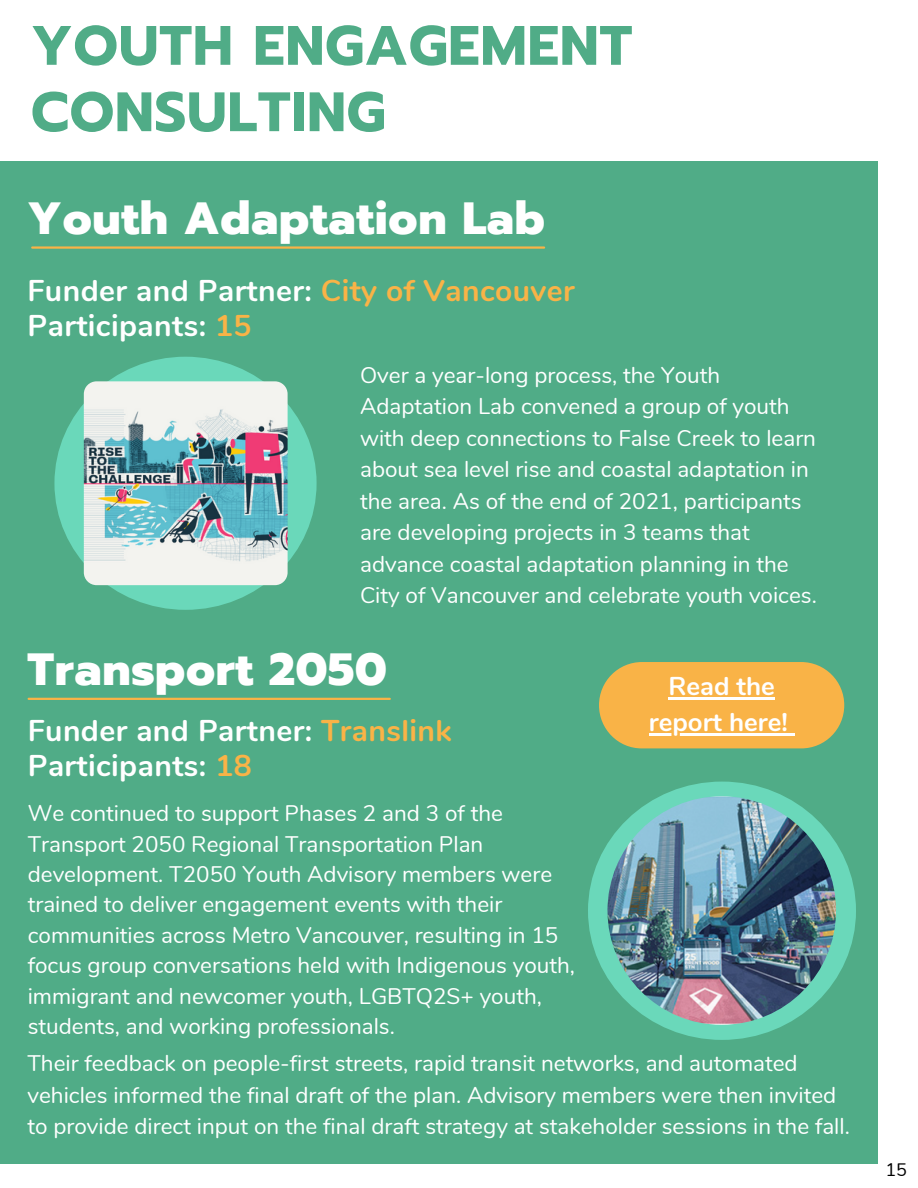
<style>
.page{position:relative;width:918px;height:1188px;background:#fff}
.page>*{position:absolute;margin:0;border:0;box-sizing:border-box;transform-origin:0 0}
.t1{font:700 55.5px/66.3px "Prompt";letter-spacing:.015em;color:#50ac87}
.t2{font:800 45px "Prompt";letter-spacing:.015em;color:#fff}
.t3{font:700 30px/34.8px "Nunito";letter-spacing:.015em;color:#fff}
.t4{font:700 25.8px/36px "Nunito";color:#fff;text-align:center}
.t5{font:22.5px/31.5px "Nunito";color:#fff}
.t6{font:18px "Nunito";color:#000}
.s1{color:#f9b347}
</style>
<div class="page">
<div style="left:0;top:161px;width:878px;height:1003px;background:#50ac87"></div>
<hr style="left:29px;top:698px;width:361px;height:2px;background:#f9b347">
<div style="left:599px;top:662px;width:245px;height:87px;background:#f9b347;border-radius:43px"></div>
<hr style="left:669px;top:697px;width:106px;height:3px;background:#fff">
<hr style="left:649px;top:733px;width:139px;height:3px;background:#fff">
<svg style="left:788px;top:733px;width:7px;height:3px"></svg>
<div style="left:588px;top:782px;width:268px;height:258px;background:#6ad8ba;border-radius:50%"></div>
<img style="left:608px;top:796px;width:228px;height:229px;border-radius:50%">
<hr style="left:32px;top:246px;width:512px;height:3px;background:#f9b347">
<div style="left:54px;top:357px;width:263px;height:253px;background:#6ad8ba;border-radius:50%"></div>
<img style="left:84px;top:381px;width:204px;height:204px;border-radius:13px">
<h1 class="t1" style="left:31px;top:13px;width:603px">YOUTH ENGAGEMENT<br>CONSULTING</h1>
<h2 class="t2" style="left:28px;top:185px;width:519px">Youth Adaptation Lab</h2>
<h3 class="t3" style="left:28px;top:274px;width:549px">Funder and Partner: <span class="s1">City of Vancouver<br></span>Participants: <span class="s1">15</span></h3>
<p class="t5" style="left:360px;top:359px;width:458px">Over a year-long process, the Youth Adaptation Lab convened a group of youth with deep connections to False Creek to learn about sea level rise and coastal adaptation in the area. As of the end of 2021, participants are developing projects in 3 teams that advance coastal adaptation planning in the City of Vancouver and celebrate youth voices.</p>
<h2 class="t2" style="left:28px;top:636px;width:361px">Transport 2050</h2>
<h3 class="t3" style="left:28px;top:714px;width:425px">Funder and Partner: <span class="s1">Translink<br></span>Participants: <span class="s1">18</span></h3>
<p class="t5" style="left:28px;top:799px;width:549px;line-height:30.3px">We continued to support Phases 2 and 3 of the Transport 2050 Regional Transportation Plan development. T2050 Youth Advisory members were trained to deliver engagement events with their communities across Metro Vancouver, resulting in 15 focus group conversations held with Indigenous youth, immigrant and newcomer youth, LGBTQ2S+ youth, students, and working professionals.</p>
<p class="t4" style="left:649px;top:669px;width:140px">Read the report here!</p>
<p class="t5" style="left:28px;top:1048px;width:824px">Their feedback on people-first streets, rapid transit networks, and automated vehicles informed the final draft of the plan. Advisory members were then invited to provide direct input on the final draft strategy at stakeholder sessions in the fall.</p>
<p class="t6" style="left:885px;top:1158px;width:23px">15</p>
</div>
